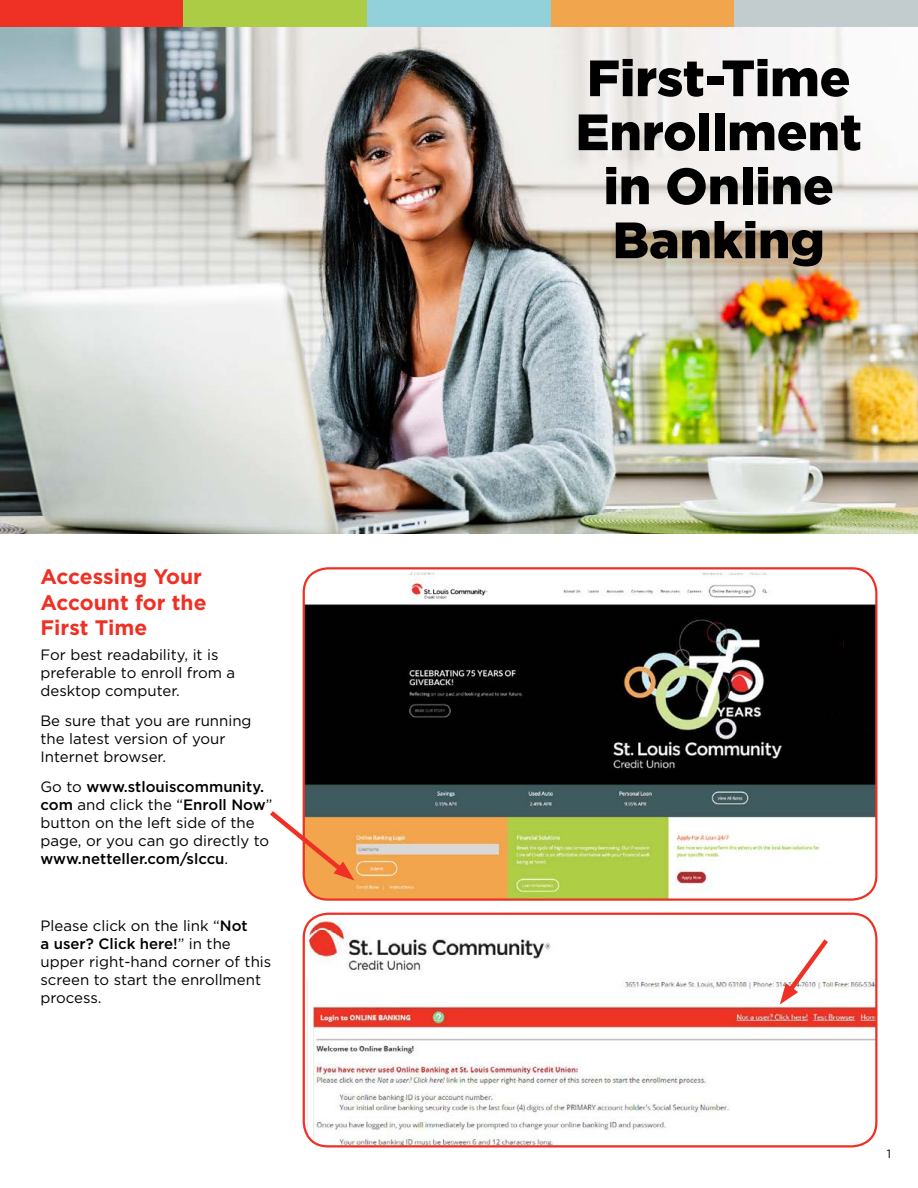
<style>
.page{position:relative;width:918px;height:1188px;background:#fff}
.page>*{position:absolute;margin:0;border:0;box-sizing:border-box;transform-origin:0 0}
.t1{font:900 51px/54px "Gotham";color:#000;text-align:center}
.t2{font:700 21px/25.2px "Gotham";color:#ee3124}
.t3{font:15px/18px "Gotham";color:#000}
.t4{font:12px "Gotham";color:#000}
.s1{font-weight:500}
</style>
<div class="page">
<img style="left:0;top:27px;width:918px;height:507px">
<div style="left:0;top:0;width:184px;height:27px;background:#ee3124"></div>
<div style="left:184px;top:0;width:183px;height:27px;background:#adcc45"></div>
<div style="left:367px;top:0;width:184px;height:27px;background:#93d1da"></div>
<div style="left:551px;top:0;width:183px;height:27px;background:#f1a54d"></div>
<div style="left:734px;top:0;width:184px;height:27px;background:#c2cbce"></div>
<img style="left:304px;top:568px;width:571px;height:332px">
<div style="left:303px;top:567px;width:575px;height:334px;border:2px solid #ee3124;border-radius:24px"></div>
<img style="left:305px;top:918px;width:570px;height:228px">
<div style="left:303px;top:913px;width:575px;height:235px;border:2px solid #ee3124;border-radius:24px"></div>
<svg style="left:780px;top:934px;width:52px;height:71px"></svg>
<svg style="left:270px;top:806px;width:84px;height:75px"></svg>
<h2 class="t2" style="left:40px;top:564px;width:168px">Accessing Your<br>Account for the<br>First Time</h2>
<p class="t3" style="left:40px;top:645px;width:196px">For best readability, it is preferable to enroll from a desktop computer.</p>
<p class="t3" style="left:40px;top:711px;width:213px">Be sure that you are running the latest version of your<br>Internet browser.</p>
<p class="t3" style="left:40px;top:777px;width:233px">Go to <span class="s1">www.stlouiscommunity. com</span> and click the “<span class="s1">Enroll Now</span>” button on the left side of the page, or you can go directly to <span class="s1">www.netteller.com/slccu</span>.</p>
<p class="t3" style="left:40px;top:916px;width:232px">Please click on the link “<span class="s1">Not<br>a user? Click here!</span>” in the upper right-hand corner of this screen to start the enrollment process.</p>
<h1 class="t1" style="left:576px;top:50px;width:288px">First-Time<br>Enrollment in Online<br>Banking</h1>
<p class="t4" style="left:887px;top:1147px;width:6px">1</p>
</div>
